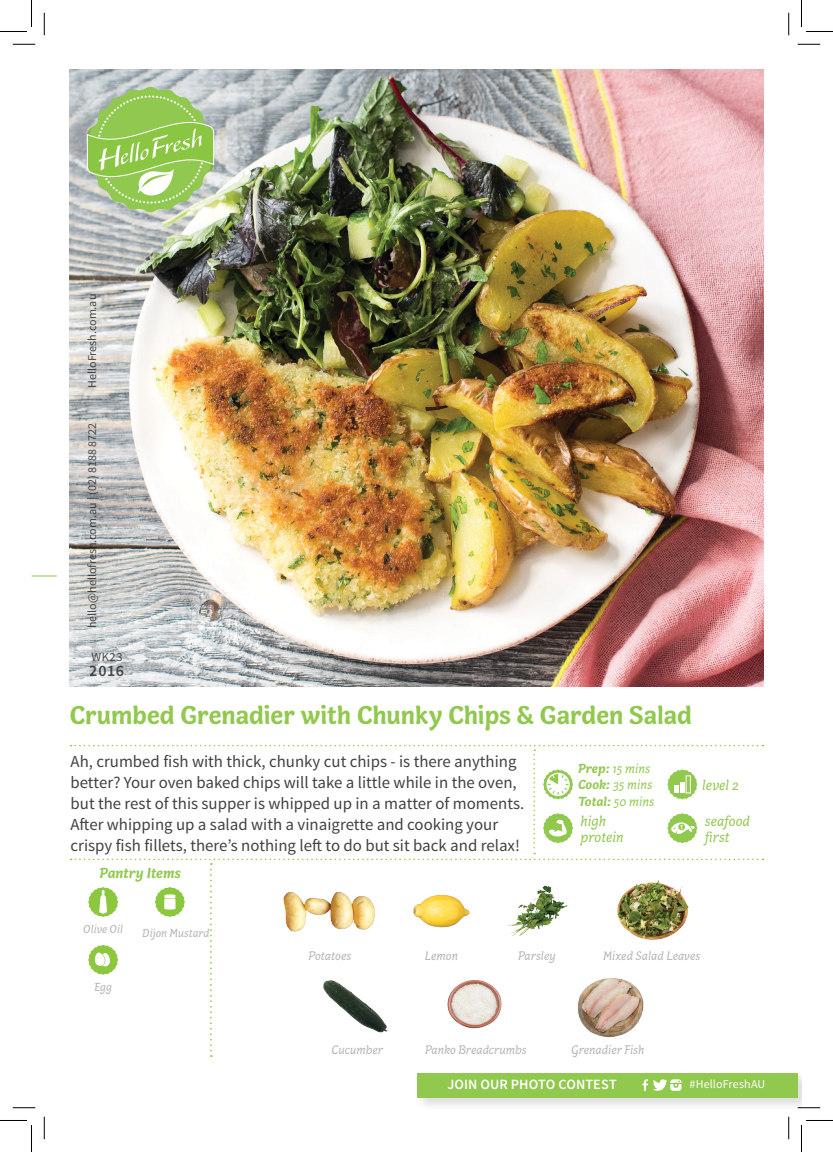
<style>
.page{position:relative;width:833px;height:1152px;background:#fff}
.page>*{position:absolute;margin:0;border:0;box-sizing:border-box;transform-origin:0 0}
.t1{font:700 26.55px "Capucine Basic";letter-spacing:-.005em;color:#91c84e}
.t2{font:16.8px/21px "Source Sans Pro";color:#414142}
.t3{font:600 15.9px "Source Sans Pro";color:#231f20}
.t4{font:italic 15px/15.9px "Capucine Basic";color:#91c84e}
.t5{font:italic 700 15px "Capucine Basic";color:#91c84e}
.t6{font:600 14.1px "Source Sans Pro";letter-spacing:.005em;color:#fff}
.t7{font:italic 13.5px/16.2px "Capucine Basic";color:#91c84e}
.t8{font:italic 12.75px "Capucine Basic";color:#b2b4b6}
.t9{font:12.45px "Source Sans Pro";color:#231f20}
.t10{font:12px "Source Sans Pro";color:#231f20}
.t11{font:italic 12px "Capucine Basic";color:#b2b4b6}
.t12{font:12px "Source Sans Pro";letter-spacing:.01em;color:#fff}
.s1{font-weight:700}
</style>
<div class="page">
<img style="left:70px;top:70px;width:693px;height:616px">
<svg style="left:32px;top:575px;width:25px;height:1px"></svg>
<svg style="left:87px;top:87px;width:127px;height:125px;background:#a7ce7b"></svg>
<div style="left:415px;top:1070px;width:386px;height:42px;background:#231f20;opacity:.15"></div>
<div style="left:417px;top:1072px;width:380px;height:25px;background:#91c84e"></div>
<svg style="left:642px;top:1079px;width:39px;height:11px"></svg>
<svg style="left:71px;top:745px;width:692px;height:311px"></svg>
<hr style="left:797px;top:1106px;width:23px;height:2px;background:#fff">
<svg style="left:13px;top:44px;width:22px;height:1px"></svg>
<svg style="left:797px;top:44px;width:23px;height:1px"></svg>
<svg style="left:13px;top:1107px;width:22px;height:1px"></svg>
<svg style="left:797px;top:1107px;width:23px;height:1px"></svg>
<svg style="left:44px;top:13px;width:1px;height:22px"></svg>
<svg style="left:44px;top:1116px;width:1px;height:23px"></svg>
<svg style="left:788px;top:13px;width:1px;height:22px"></svg>
<svg style="left:788px;top:1116px;width:1px;height:23px"></svg>
<svg style="left:0;top:0;width:32px;height:32px"></svg>
<svg style="left:0;top:1120px;width:32px;height:32px"></svg>
<svg style="left:801px;top:0;width:32px;height:32px"></svg>
<svg style="left:801px;top:1120px;width:32px;height:32px"></svg>
<p class="t10" style="left:85px;top:388px;width:95px;rotate:-90deg">HelloFresh.com.au</p>
<p class="t10" style="left:85px;top:628px;width:207px;rotate:-90deg">hello@hellofresh.com.au | (02) 8188 8722</p>
<p class="t9" style="left:91px;top:649px;width:33px">WK23</p>
<p class="t3" style="left:90px;top:660px;width:36px">2016</p>
<h1 class="t1" style="left:70px;top:695px;width:623px">Crumbed Grenadier with Chunky Chips &amp; Garden Salad</h1>
<p class="t7" style="left:578px;top:761px;width:78px"><span class="s1">Prep:</span> 15 mins<br><span class="s1">Cook:</span> 35 mins<br><span class="s1">Total:</span> 50 mins</p>
<p class="t2" style="left:71px;top:751px;width:455px">Ah, crumbed fish with thick, chunky cut chips - is there anything better? Your oven baked chips will take a little while in the oven, but the rest of this supper is whipped up in a matter of moments.<br>After whipping up a salad with a vinaigrette and cooking your crispy fish fillets, there’s nothing left to do but sit back and relax!</p>
<p class="t4" style="left:702px;top:777px;width:38px">level 2</p>
<p class="t4" style="left:580px;top:813px;width:45px">high protein</p>
<p class="t4" style="left:705px;top:813px;width:47px">seafood first</p>
<p class="t5" style="left:99px;top:862px;width:83px">Pantry Items</p>
<p class="t11" style="left:83px;top:920px;width:41px">Olive Oil</p>
<p class="t11" style="left:94px;top:978px;width:19px">Egg</p>
<p class="t11" style="left:142px;top:924px;width:69px">Dijon Mustard</p>
<p class="t8" style="left:308px;top:946px;width:44px">Potatoes</p>
<p class="t8" style="left:425px;top:946px;width:35px">Lemon</p>
<p class="t8" style="left:518px;top:946px;width:39px">Parsley</p>
<p class="t8" style="left:603px;top:946px;width:99px">Mixed Salad Leaves</p>
<p class="t8" style="left:331px;top:1040px;width:53px">Cucumber</p>
<p class="t8" style="left:425px;top:1040px;width:103px">Panko Breadcrumbs</p>
<p class="t8" style="left:571px;top:1040px;width:75px">Grenadier Fish</p>
<p class="t6" style="left:447px;top:1075px;width:171px">JOIN OUR PHOTO CONTEST</p>
<p class="t12" style="left:689px;top:1076px;width:77px">#HelloFreshAU</p>
</div>
